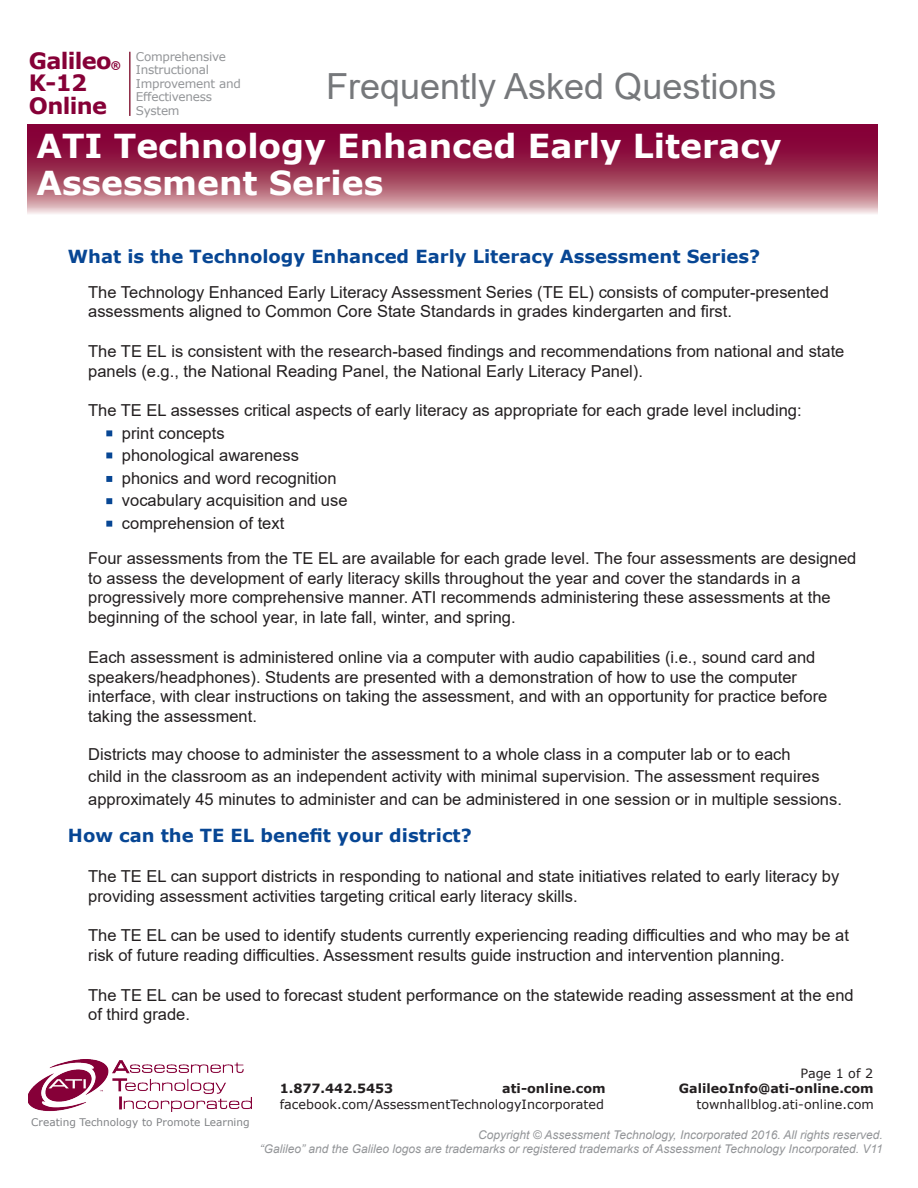
<style>
.page{position:relative;width:918px;height:1188px;background:#fff}
.page>*{position:absolute;margin:0;border:0;box-sizing:border-box;transform-origin:0 0}
.t1{font:36px "Arial";color:#76787b}
.t2{font:700 33px "Verdana";color:#fff}
.t3{font:700 22.5px "Verdana";letter-spacing:-.03em;color:#860037}
.t4{font:700 18px "Verdana";color:#074694}
.t5{font:16.5px/19.8px "Arial";color:#231f20}
.t6{font:12.75px "Verdana";color:#231f20}
.t7{font:700 12.75px "Verdana";color:#231f20}
.t8{font:italic 12px/14.4px "Arial";color:#939598;text-align:right}
.t9{font:12px "Verdana";letter-spacing:-.02em;color:#939598}
.t10{font:10.5px "Verdana";color:#808285}
.s1{font-size:10.5px}
</style>
<div class="page">
<svg style="left:106px;top:430px;width:6px;height:6px"></svg>
<svg style="left:106px;top:453px;width:6px;height:5px"></svg>
<svg style="left:106px;top:476px;width:6px;height:6px"></svg>
<svg style="left:106px;top:498px;width:6px;height:6px"></svg>
<svg style="left:106px;top:521px;width:6px;height:6px"></svg>
<svg style="left:27px;top:124px;width:851px;height:90px;background:#a44363"></svg>
<hr style="left:129px;top:52px;width:2px;height:64px;background:#8b2642">
<img style="left:28px;top:1059px;width:223px;height:53px">
<p class="t3" style="left:29px;top:45px;width:94px">Galileo<span class="s1">®</span></p>
<p class="t3" style="left:29px;top:67px;width:60px">K-12</p>
<p class="t3" style="left:29px;top:90px;width:80px">Online</p>
<p class="t9" style="left:136px;top:48px;width:92px">Comprehensive</p>
<p class="t9" style="left:136px;top:62px;width:75px">Instructional</p>
<p class="t9" style="left:136px;top:75px;width:106px">Improvement and</p>
<p class="t9" style="left:136px;top:89px;width:78px">Effectiveness</p>
<p class="t9" style="left:136px;top:102px;width:45px">System</p>
<p class="t1" style="left:326px;top:61px;width:452px">Frequently Asked Questions</p>
<p class="t2" style="left:36px;top:122px;width:747px">ATI Technology Enhanced Early Literacy</p>
<p class="t2" style="left:36px;top:160px;width:348px">Assessment Series</p>
<p class="t4" style="left:68px;top:244px;width:694px">What is the Technology Enhanced Early Literacy Assessment Series?</p>
<p class="t5" style="left:88px;top:282px;width:742px">The Technology Enhanced Early Literacy Assessment Series (TE EL) consists of computer-presented assessments aligned to Common Core State Standards in grades kindergarten and first.</p>
<p class="t5" style="left:88px;top:341px;width:758px">The TE EL is consistent with the research-based findings and recommendations from national and state panels (e.g., the National Reading Panel, the National Early Literacy Panel).</p>
<p class="t5" style="left:88px;top:401px;width:715px">The TE EL assesses critical aspects of early literacy as appropriate for each grade level including:</p>
<p class="t5" style="left:122px;top:423px;width:104px">print concepts</p>
<p class="t5" style="left:122px;top:446px;width:178px">phonological awareness</p>
<p class="t5" style="left:122px;top:468px;width:216px">phonics and word recognition</p>
<p class="t5" style="left:122px;top:491px;width:227px">vocabulary acquisition and use</p>
<p class="t5" style="left:122px;top:513px;width:164px">comprehension of text</p>
<p class="t5" style="left:88px;top:548px;width:770px">Four assessments from the TE EL are available for each grade level. The four assessments are designed to assess the development of early literacy skills throughout the year and cover the standards in a progressively more comprehensive manner. ATI recommends administering these assessments at the beginning of the school year, in late fall, winter, and spring.</p>
<p class="t5" style="left:88px;top:647px;width:741px">Each assessment is administered online via a computer with audio capabilities (i.e., sound card and speakers/headphones). Students are presented with a demonstration of how to use the computer interface, with clear instructions on taking the assessment, and with an opportunity for practice before taking the assessment.</p>
<p class="t5" style="left:88px;top:743px;width:755px;line-height:22.5px">Districts may choose to administer the assessment to a whole class in a computer lab or to each<br>child in the classroom as an independent activity with minimal supervision. The assessment requires approximately 45 minutes to administer and can be administered in one session or in multiple sessions.</p>
<p class="t4" style="left:68px;top:823px;width:405px">How can the TE EL benefit your district?</p>
<p class="t5" style="left:88px;top:866px;width:753px">The TE EL can support districts in responding to national and state initiatives related to early literacy by providing assessment activities targeting critical early literacy skills.</p>
<p class="t5" style="left:88px;top:925px;width:762px">The TE EL can be used to identify students currently experiencing reading difficulties and who may be at risk of future reading difficulties. Assessment results guide instruction and intervention planning.</p>
<p class="t5" style="left:88px;top:985px;width:767px">The TE EL can be used to forecast student performance on the statewide reading assessment at the end of third grade.</p>
<p class="t6" style="left:801px;top:1064px;width:74px">Page 1 of 2</p>
<p class="t10" style="left:31px;top:1115px;width:220px">Creating Technology to Promote Learning</p>
<p class="t7" style="left:280px;top:1080px;width:115px">1.877.442.5453</p>
<p class="t7" style="left:502px;top:1080px;width:105px">ati-online.com</p>
<p class="t7" style="left:679px;top:1080px;width:196px">GalileoInfo@ati-online.com</p>
<p class="t6" style="left:280px;top:1096px;width:326px">facebook.com/AssessmentTechnologyIncorporated</p>
<p class="t6" style="left:696px;top:1096px;width:179px">townhallblog.ati-online.com</p>
<p class="t8" style="left:260px;top:1128px;width:625px">Copyright © Assessment Technology, Incorporated 2016. All rights reserved.<br>“Galileo” and the Galileo logos are trademarks or registered trademarks of Assessment Technology Incorporated. V11</p>
</div>
